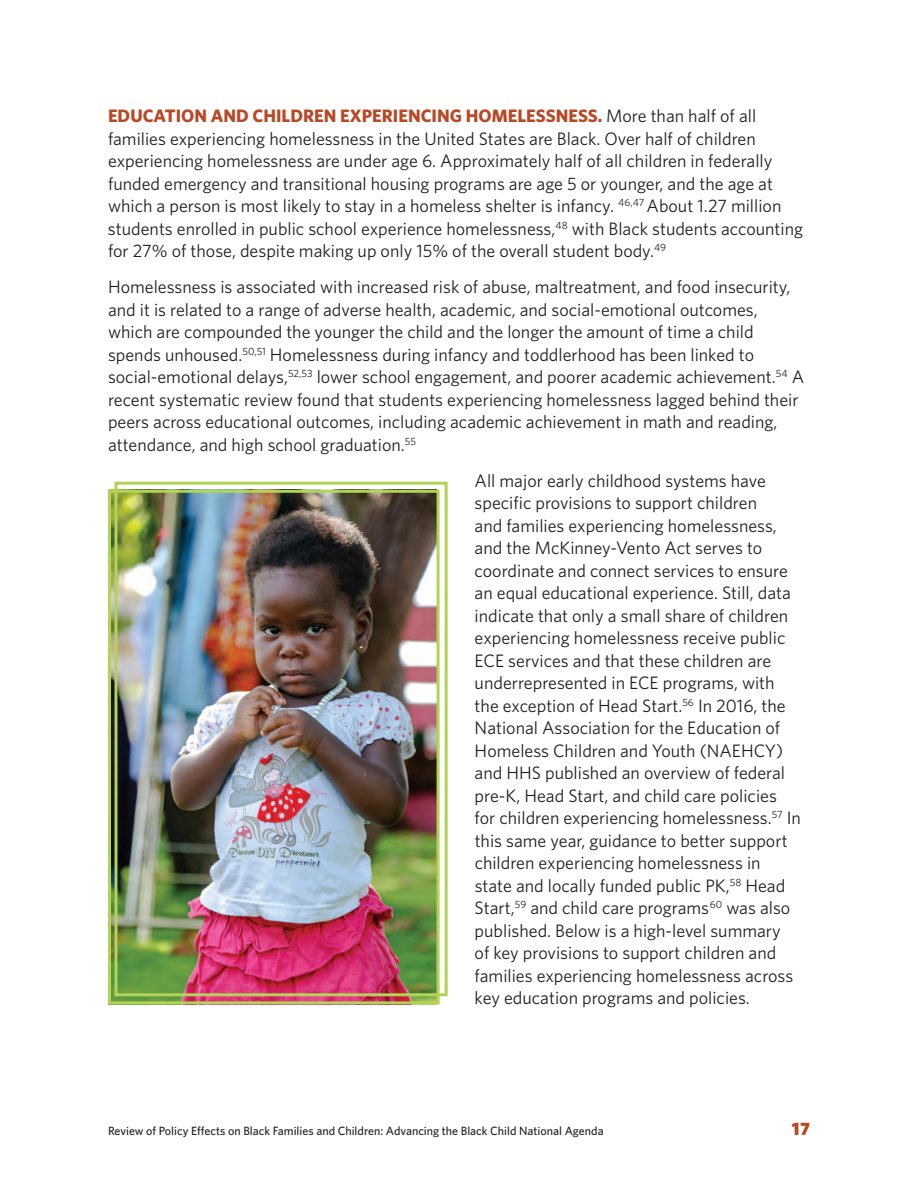
<style>
.page{position:relative;width:918px;height:1188px;background:#fff}
.page>*{position:absolute;margin:0;border:0;box-sizing:border-box;transform-origin:0 0}
.t1{font:18px/22.5px "Whitney";color:#231f20}
.t2{font:900 18px "Whitney";color:#b94825}
.t3{font:500 12px "Whitney";color:#231f20}
.s1{font-weight:700;color:#b94825}
</style>
<div class="page">
<img style="left:112px;top:494px;width:324px;height:506px">
<div style="left:108px;top:490px;width:332px;height:514px;border:3px solid #b2d456"></div>
<div style="left:114px;top:482px;width:334px;height:514px;border:3px solid #b2d456"></div>
<p class="t1" style="left:108px;top:104px;width:697px"><span class="s1">EDUCATION AND CHILDREN EXPERIENCING HOMELESSNESS.</span> More than half of all families experiencing homelessness in the United States are Black. Over half of children experiencing homelessness are under age 6. Approximately half of all children in federally funded emergency and transitional housing programs are age 5 or younger, and the age at which a person is most likely to stay in a homeless shelter is infancy. <sup>46,47</sup> About 1.27 million students enrolled in public school experience homelessness,<sup>48</sup> with Black students accounting for 27% of those, despite making up only 15% of the overall student body.<sup>49</sup></p>
<p class="t1" style="left:108px;top:275px;width:698px">Homelessness is associated with increased risk of abuse, maltreatment, and food insecurity, and it is related to a range of adverse health, academic, and social-emotional outcomes, which are compounded the younger the child and the longer the amount of time a child spends unhoused.<sup>50,51</sup> Homelessness during infancy and toddlerhood has been linked to social-emotional delays,<sup>52,53</sup> lower school engagement, and poorer academic achievement.<sup>54</sup> A recent systematic review found that students experiencing homelessness lagged behind their peers across educational outcomes, including academic achievement in math and reading, attendance, and high school graduation.<sup>55</sup></p>
<p class="t1" style="left:475px;top:469px;width:328px">All major early childhood systems have specific provisions to support children<br>and families experiencing homelessness, and the McKinney-Vento Act serves to coordinate and connect services to ensure an equal educational experience. Still, data indicate that only a small share of children experiencing homelessness receive public ECE services and that these children are underrepresented in ECE programs, with the exception of Head Start.<sup>56</sup> In 2016, the National Association for the Education of Homeless Children and Youth (NAEHCY) and HHS published an overview of federal pre-K, Head Start, and child care policies for children experiencing homelessness.<sup>57</sup> In this same year, guidance to better support children experiencing homelessness in state and locally funded public PK,<sup>58</sup> Head Start,<sup>59</sup> and child care programs<sup>60</sup> was also published. Below is a high-level summary<br>of key provisions to support children and families experiencing homelessness across key education programs and policies.</p>
<p class="t3" style="left:108px;top:1123px;width:497px">Review of Policy Effects on Black Families and Children: Advancing the Black Child National Agenda</p>
<p class="t2" style="left:792px;top:1117px;width:20px">17</p>
</div>
